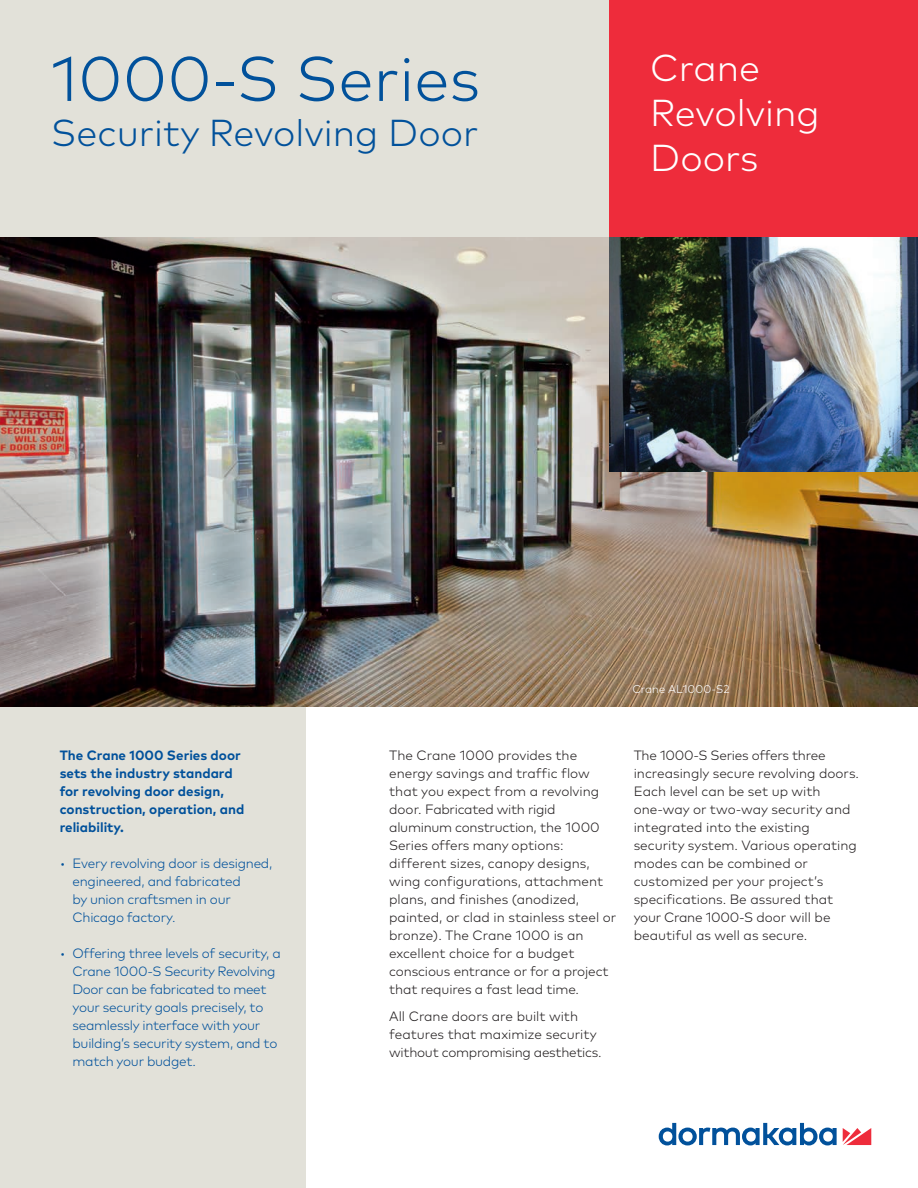
<style>
.page{position:relative;width:918px;height:1188px;background:#fff}
.page>*{position:absolute;margin:0;border:0;box-sizing:border-box;transform-origin:0 0}
.t1{font:300 63px "Mark Pro";color:#01519b}
.t2{font:300 37.5px "Mark Pro";color:#01519b}
.t3{font:300 37.5px/45px "Mark Pro";color:#fff}
.t4{font:300 13.5px/18px "Mark Pro";color:#231f20}
.t5{font:300 13.5px/18px "Mark Pro";letter-spacing:-.02em;color:#01519b}
.t6{font:700 13.5px/18px "Mark Pro";color:#01519b}
.t7{font:300 11.25px "Mark Pro";color:#fff}
</style>
<div class="page">
<div style="left:0;top:0;width:624px;height:256px;background:#e2e1d9"></div>
<div style="left:610px;top:0;width:308px;height:238px;background:#ee2c3b"></div>
<div style="left:0;top:699px;width:306px;height:489px;background:#e2e1d9"></div>
<svg style="left:843px;top:1128px;width:28px;height:17px"></svg>
<svg style="left:659px;top:1123px;width:178px;height:22px"></svg>
<img style="left:0;top:237px;width:918px;height:469px">
<img style="left:610px;top:237px;width:308px;height:235px">
<h1 class="t1" style="left:51px;top:32px;width:431px">1000-S Series</h1>
<h2 class="t2" style="left:51px;top:105px;width:429px">Security Revolving Door</h2>
<h2 class="t3" style="left:650px;top:42px;width:171px">Crane<br>Revolving<br>Doors</h2>
<p class="t6" style="left:60px;top:746px;width:186px">The Crane 1000 Series door sets the industry standard for revolving door design, construction, operation, and reliability.</p>
<p class="t5" style="left:72px;top:854px;width:201px;text-indent:-13px">• Every revolving door is designed, engineered, and fabricated<br>by union craftsmen in our<br>Chicago factory.</p>
<p class="t5" style="left:72px;top:944px;width:210px;text-indent:-13px">• Offering three levels of security, a<br>Crane 1000-S Security Revolving<br>Door can be fabricated to meet your security goals precisely, to seamlessly interface with your building’s security system, and to match your budget.</p>
<p class="t7" style="left:632px;top:680px;width:99px">Crane AL1000-S2</p>
<p class="t4" style="left:389px;top:746px;width:229px">The Crane 1000 provides the energy savings and traffic flow that you expect from a revolving door. Fabricated with rigid aluminum construction, the 1000<br>Series offers many options: different sizes, canopy designs, wing configurations, attachment plans, and finishes (anodized, painted, or clad in stainless steel or bronze). The Crane 1000 is an excellent choice for a budget conscious entrance or for a project that requires a fast lead time.</p>
<p class="t4" style="left:389px;top:1007px;width:214px">All Crane doors are built with features that maximize security without compromising aesthetics.</p>
<p class="t4" style="left:634px;top:746px;width:227px">The 1000-S Series offers three increasingly secure revolving doors.<br>Each level can be set up with one-way or two-way security and integrated into the existing security system. Various operating modes can be combined or customized per your project’s specifications. Be assured that your Crane 1000-S door will be beautiful as well as secure.</p>
</div>
